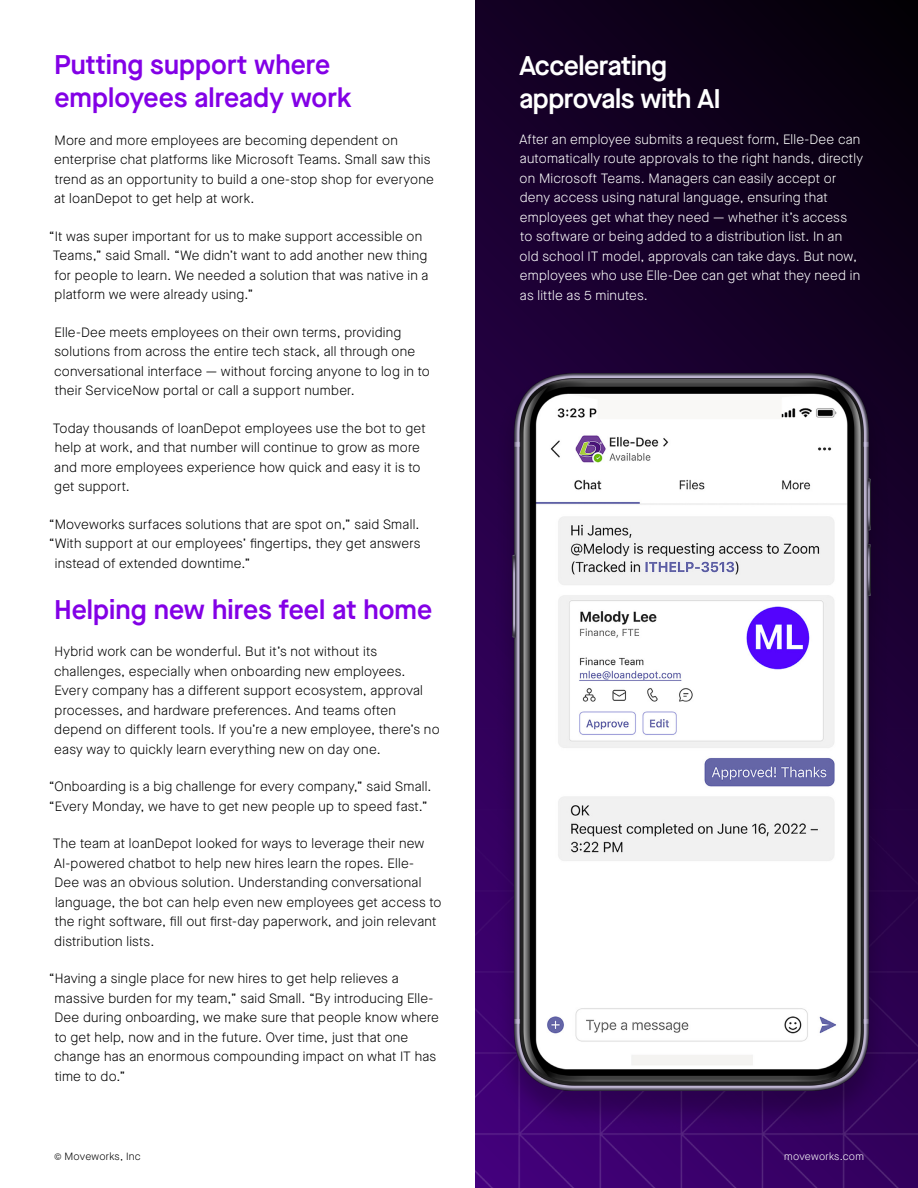
<style>
.page{position:relative;width:918px;height:1188px;background:#fff}
.page>*{position:absolute;margin:0;border:0;box-sizing:border-box;transform-origin:0 0}
.Header_1{font:600 27px/33px "Maison Neue";color:#8300e6}
.Header_1-2{font:600 27px/33px "Maison Neue";letter-spacing:-.02em;color:#fff}
.Body{font:300 13.5px/19.5px "Maison Neue";letter-spacing:.015em;color:#000}
.Body-2{font:300 13.5px/19.5px "Maison Neue";letter-spacing:.015em;color:#fff}
.t1{font:300 10.5px "Maison Neue";letter-spacing:.02em;color:#000}
.t2{font:300 10.5px "Maison Neue";letter-spacing:.02em;color:#fff}
</style>
<div class="page">
<svg style="left:476px;top:0;width:442px;height:486px;background:#120022"></svg>
<img style="left:475px;top:486px;width:443px;height:702px">
<div style="left:492px;top:371px;width:399px;height:759px;background:#000;opacity:.23"></div>
<img style="left:513px;top:374px;width:358px;height:717px">
<p class="Header_1" style="left:54px;top:48px;width:299px">Putting support where employees already work</p>
<p class="Body" style="left:54px;top:130px;width:381px">More and more employees are becoming dependent on enterprise chat platforms like Microsoft Teams. Small saw this trend as an opportunity to build a one-stop shop for everyone at loanDepot to get help at work.</p>
<p class="Body" style="left:53px;top:226px;width:377px;text-indent:-4px">“It was super important for us to make support accessible on Teams,” said Small. “We didn’t want to add another new thing for people to learn. We needed a solution that was native in a platform we were already using.”</p>
<p class="Body" style="left:54px;top:322px;width:377px">Elle-Dee meets employees on their own terms, providing solutions from across the entire tech stack, all through one conversational interface — without forcing anyone to log in to their ServiceNow portal or call a support number.</p>
<p class="Body" style="left:53px;top:418px;width:374px">Today thousands of loanDepot employees use the bot to get help at work, and that number will continue to grow as more and more employees experience how quick and easy it is to get support.</p>
<p class="Body" style="left:49px;top:514px;width:372px">“Moveworks surfaces solutions that are spot on,” said Small.</p>
<p class="Body" style="left:49px;top:534px;width:373px">“With support at our employees’ fingertips, they get answers</p>
<p class="Body" style="left:55px;top:553px;width:197px">instead of extended downtime.”</p>
<p class="Header_1" style="left:54px;top:592px;width:380px">Helping new hires feel at home</p>
<p class="Body" style="left:54px;top:642px;width:387px">Hybrid work can be wonderful. But it’s not without its challenges, especially when onboarding new employees.<br>Every company has a different support ecosystem, approval processes, and hardware preferences. And teams often depend on different tools. If you’re a new employee, there’s no easy way to quickly learn everything new on day one.</p>
<p class="Body" style="left:49px;top:777px;width:384px">“Onboarding is a big challenge for every company,” said Small. “Every Monday, we have to get new people up to speed fast.”</p>
<p class="Body" style="left:53px;top:834px;width:390px">The team at loanDepot looked for ways to leverage their new AI-powered chatbot to help new hires learn the ropes. Elle-<br>Dee was an obvious solution. Understanding conversational language, the bot can help even new employees get access to the right software, fill out first-day paperwork, and join relevant distribution lists.</p>
<p class="Body" style="left:54px;top:969px;width:386px;text-indent:-5px">“Having a single place for new hires to get help relieves a massive burden for my team,” said Small. “By introducing Elle-Dee during onboarding, we make sure that people know where to get help, now and in the future. Over time, just that one change has an enormous compounding impact on what IT has time to do.”</p>
<p class="Header_1-2" style="left:519px;top:48px;width:203px">Accelerating approvals with AI</p>
<p class="Body-2" style="left:520px;top:129px;width:345px">After an employee submits a request form, Elle-Dee can automatically route approvals to the right hands, directly on Microsoft Teams. Managers can easily accept or deny access using natural language, ensuring that employees get what they need — whether it’s access<br>to software or being added to a distribution list. In an old school IT model, approvals can take days. But now, employees who use Elle-Dee can get what they need in as little as 5 minutes.</p>
<p class="t1" style="left:54px;top:1149px;width:88px">© Moveworks, Inc</p>
<p class="t2" style="left:784px;top:1149px;width:81px">moveworks.com</p>
</div>
